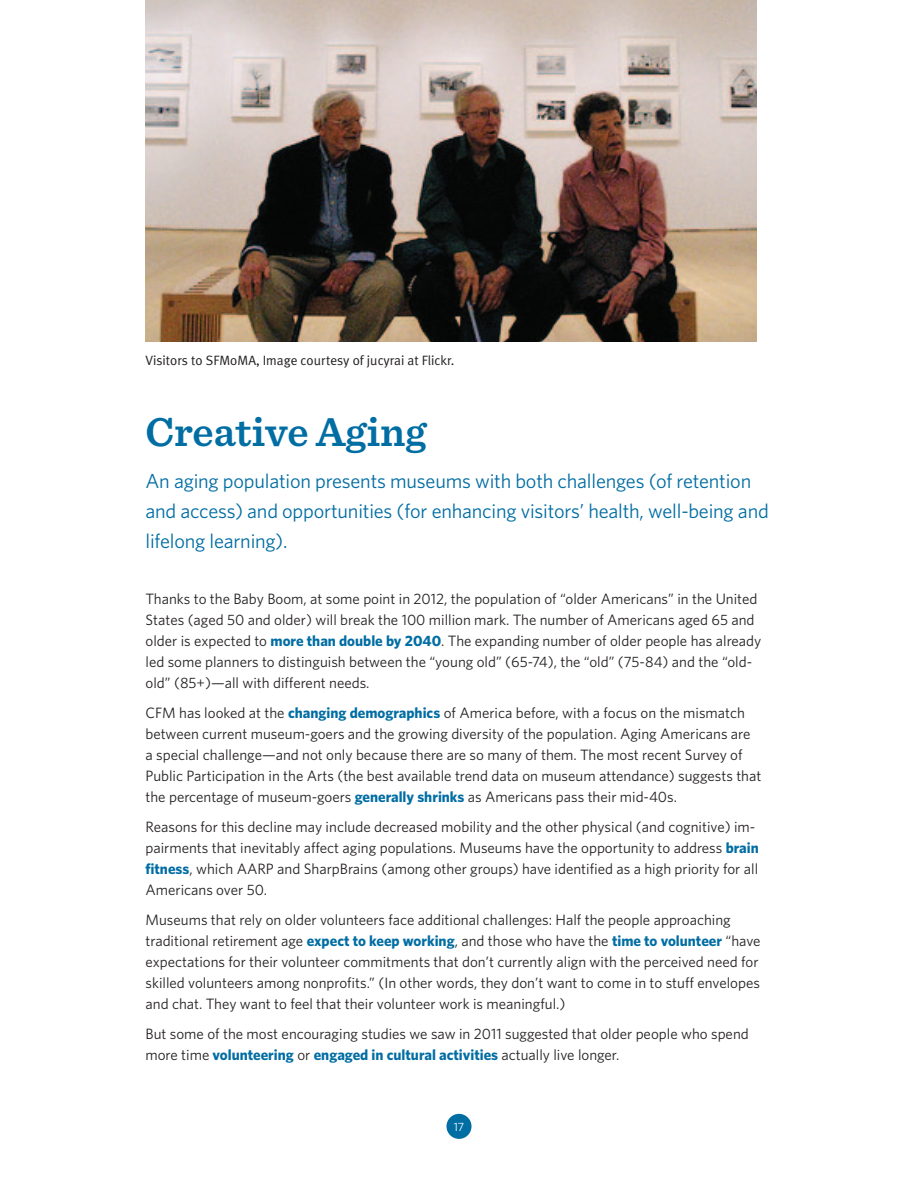
<style>
.page{position:relative;width:918px;height:1188px;background:#fff}
.page>*{position:absolute;margin:0;border:0;box-sizing:border-box;transform-origin:0 0}
.t1{font:600 42px "Sentinel";color:#006da3}
.t2{font:20.25px/30px "Whitney";letter-spacing:-.01em;color:#006da3}
.t3{font:15px/21px "Whitney";color:#231f20}
.t4{font:13.5px "Meta Plus Normal";color:#231f20}
.t5{font:12px "Whitney";color:#fff}
.s1{font-weight:700;color:#006da3}
</style>
<div class="page">
<img style="left:146px;top:0;width:610px;height:342px">
<div style="left:446px;top:1114px;width:26px;height:25px;background:#006da3;border-radius:50%"></div>
<p class="t4" style="left:146px;top:353px;width:310px">Visitors to SFMoMA, Image courtesy of jucyrai at Flickr.</p>
<h1 class="t1" style="left:146px;top:400px;width:282px">Creative Aging</h1>
<h2 class="t2" style="left:146px;top:466px;width:625px">An aging population presents museums with both challenges (of retention and access) and opportunities (for enhancing visitors’ health, well-being and lifelong learning).</h2>
<p class="t3" style="left:146px;top:587px;width:617px">Thanks to the Baby Boom, at some point in 2012, the population of “older Americans” in the United States (aged 50 and older) will break the 100 million mark. The number of Americans aged 65 and older is expected to <span class="s1">more than double by 2040</span>. The expanding number of older people has already led some planners to distinguish between the “young old” (65-74), the “old” (75-84) and the “old&shy;old” (85+)—all with different needs.</p>
<p class="t3" style="left:146px;top:701px;width:617px">CFM has looked at the <span class="s1">changing demographics</span> of America before, with a focus on the mismatch between current museum-goers and the growing diversity of the population. Aging Americans are a special challenge—and not only because there are so many of them. The most recent Survey of Public Participation in the Arts (the best available trend data on museum attendance) suggests that the percentage of museum-goers <span class="s1">generally shrinks</span> as Americans pass their mid-40s.</p>
<p class="t3" style="left:146px;top:815px;width:615px">Reasons for this decline may include decreased mobility and the other physical (and cognitive) im&shy;pairments that inevitably affect aging populations. Museums have the opportunity to address <span class="s1">brain fitness</span>, which AARP and SharpBrains (among other groups) have identified as a high priority for all Americans over 50.</p>
<p class="t3" style="left:146px;top:908px;width:617px">Museums that rely on older volunteers face additional challenges: Half the people approaching traditional retirement age <span class="s1">expect to keep working</span>, and those who have the <span class="s1">time to volunteer</span> “have expectations for their volunteer commitments that don’t currently align with the perceived need for skilled volunteers among nonprofits.” (In other words, they don’t want to come in to stuff envelopes and chat. They want to feel that their volunteer work is meaningful.)</p>
<p class="t3" style="left:146px;top:1022px;width:605px">But some of the most encouraging studies we saw in 2011 suggested that older people who spend more time <span class="s1">volunteering</span> or <span class="s1">engaged in cultural activities</span> actually live longer.</p>
<p class="t5" style="left:454px;top:1119px;width:12px">17</p>
</div>
